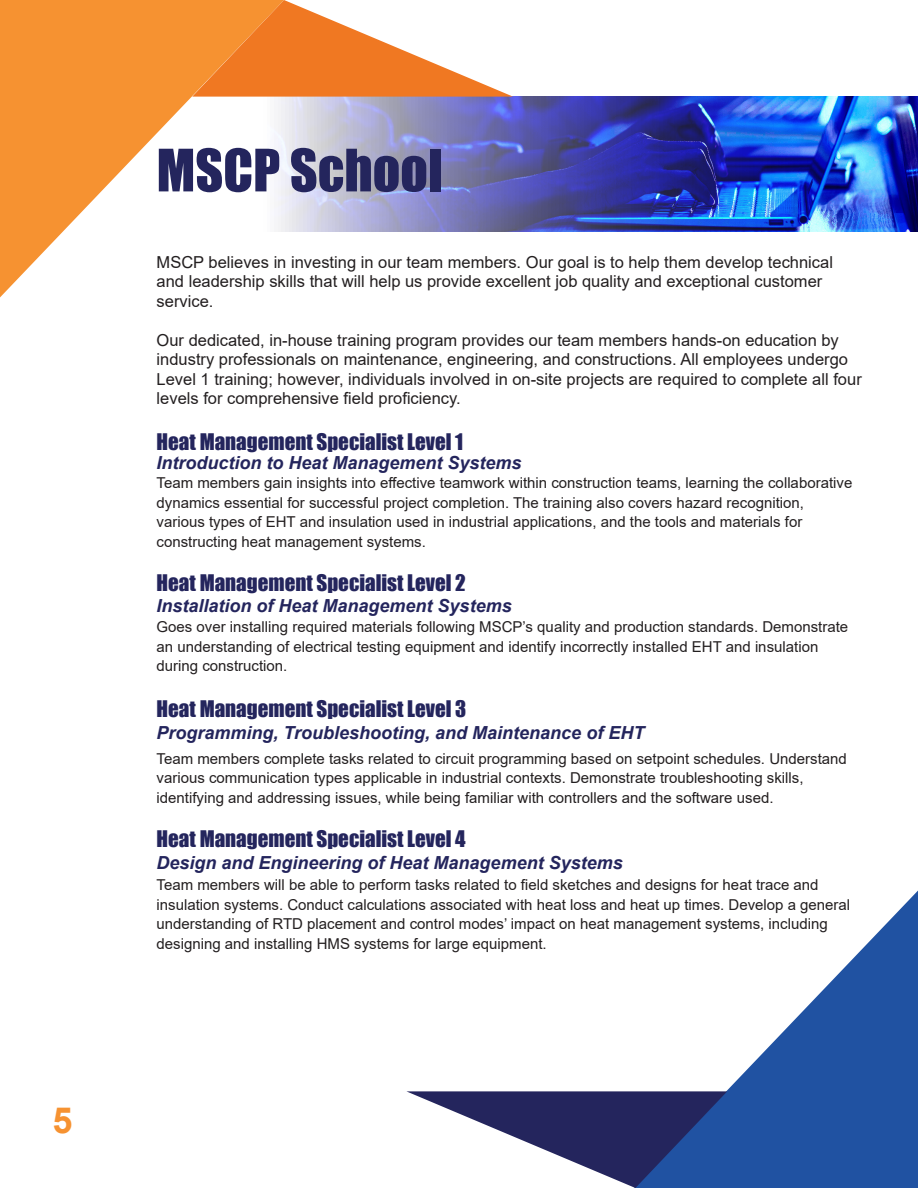
<style>
.page{position:relative;width:918px;height:1188px;background:#fff}
.page>*{position:absolute;margin:0;border:0;box-sizing:border-box;transform-origin:0 0}
.t1{font:54px "Impact";color:#24255d}
.t2{font:700 36px "Arial";color:#f69231}
.t3{font:21px "Impact";color:#24255d}
.t4{font:italic 700 18px "Arial";color:#24255d}
.t5{font:16.5px/19.5px "Arial";color:#231f20}
.t6{font:15px/19.5px "Arial";color:#231f20}
</style>
<div class="page">
<svg style="left:726px;top:891px;width:192px;height:297px;fill:#2052a2"></svg>
<svg style="left:406px;top:1091px;width:321px;height:97px"></svg>
<img style="left:284px;top:97px;width:634px;height:134px">
<svg style="left:0;top:0;width:284px;height:297px;fill:#f69231"></svg>
<svg style="left:192px;top:0;width:321px;height:97px"></svg>
<p class="t2" style="left:52px;top:1095px;width:22px">5</p>
<p class="t1" style="left:157px;top:128px;width:288px">MSCP School</p>
<p class="t5" style="left:157px;top:252px;width:678px">MSCP believes in investing in our team members. Our goal is to help them develop technical and leadership skills that will help us provide excellent job quality and exceptional customer service.</p>
<p class="t5" style="left:157px;top:330px;width:707px">Our dedicated, in-house training program provides our team members hands-on education by industry professionals on maintenance, engineering, and constructions. All employees undergo Level 1 training; however, individuals involved in on-site projects are required to complete all four levels for comprehensive field proficiency.</p>
<p class="t3" style="left:157px;top:425px;width:308px">Heat Management Specialist Level 1</p>
<p class="t4" style="left:157px;top:450px;width:367px">Introduction to Heat Management Systems</p>
<p class="t6" style="left:157px;top:473px;width:697px">Team members gain insights into effective teamwork within construction teams, learning the collaborative dynamics essential for successful project completion. The training also covers hazard recognition, various types of EHT and insulation used in industrial applications, and the tools and materials for constructing heat management systems.</p>
<p class="t3" style="left:157px;top:566px;width:311px">Heat Management Specialist Level 2</p>
<p class="t4" style="left:157px;top:594px;width:357px">Installation of Heat Management Systems</p>
<p class="t6" style="left:157px;top:617px;width:693px">Goes over installing required materials following MSCP’s quality and production standards. Demonstrate an understanding of electrical testing equipment and identify incorrectly installed EHT and insulation during construction.</p>
<p class="t3" style="left:157px;top:693px;width:311px">Heat Management Specialist Level 3</p>
<p class="t4" style="left:157px;top:721px;width:489px">Programming, Troubleshooting, and Maintenance of EHT</p>
<p class="t6" style="left:157px;top:748px;width:692px">Team members complete tasks related to circuit programming based on setpoint schedules. Understand various communication types applicable in industrial contexts. Demonstrate troubleshooting skills, identifying and addressing issues, while being familiar with controllers and the software used.</p>
<p class="t3" style="left:157px;top:823px;width:311px">Heat Management Specialist Level 4</p>
<p class="t4" style="left:157px;top:851px;width:468px">Design and Engineering of Heat Management Systems</p>
<p class="t6" style="left:157px;top:875px;width:695px">Team members will be able to perform tasks related to field sketches and designs for heat trace and insulation systems. Conduct calculations associated with heat loss and heat up times. Develop a general understanding of RTD placement and control modes’ impact on heat management systems, including designing and installing HMS systems for large equipment.</p>
</div>
